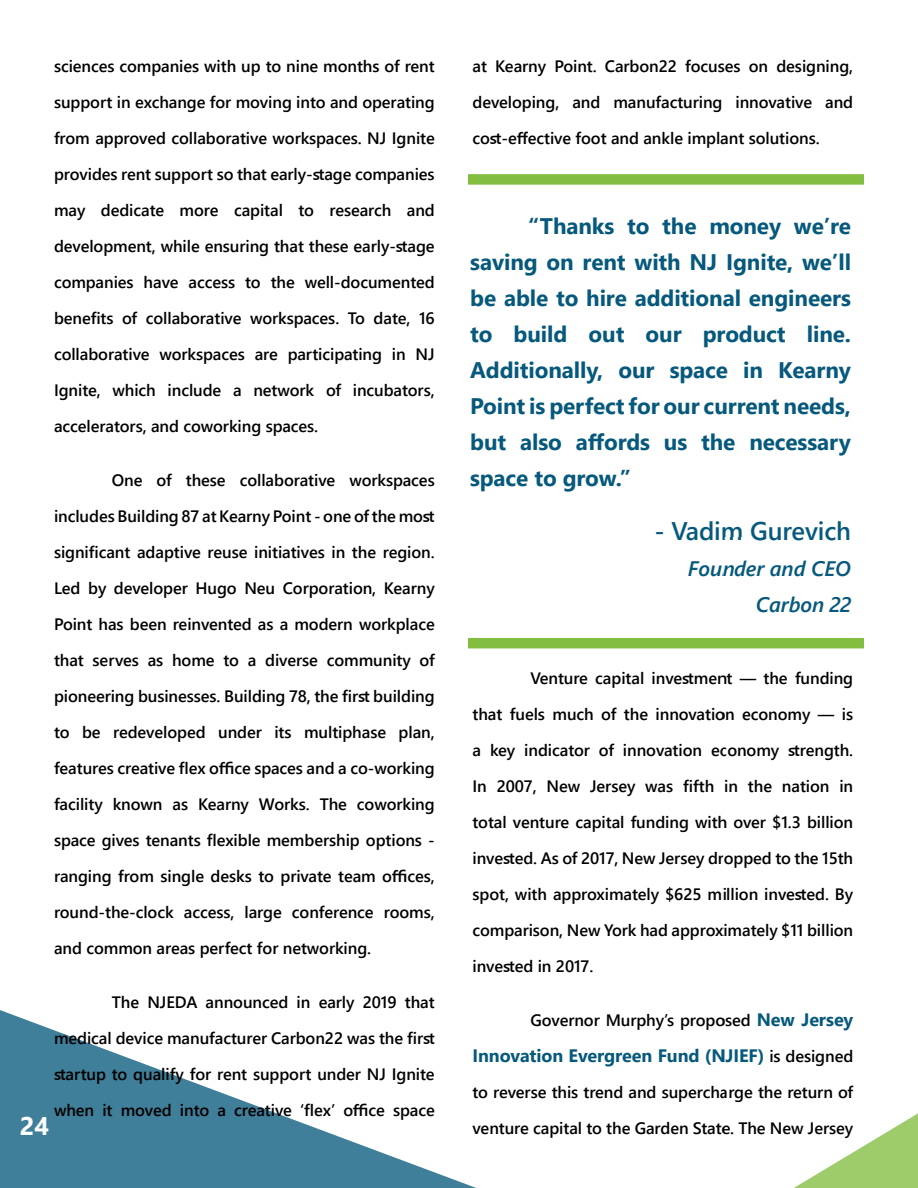
<style>
.page{position:relative;width:918px;height:1188px;background:#fff}
.page>*{position:absolute;margin:0;border:0;box-sizing:border-box;transform-origin:0 0}
.t1{font:600 25.5px "Segoe UI";letter-spacing:-.005em;color:#06597c}
.t2{font:700 25.5px "Segoe UI";color:#fff}
.t3{font:700 22.5px/36px "Segoe UI";letter-spacing:-.005em;color:#06597c;text-align:justify}
.t4{font:italic 600 21px/36px "Segoe UI";letter-spacing:-.005em;color:#06597c;text-align:right}
.t5{font:700 18px "Segoe UI";letter-spacing:-.005em;color:#06597c}
.t6{font:600 16.5px/36px "Segoe UI";letter-spacing:-.005em;color:#000;text-align:justify}
.s1{font-weight:700;font-size:18px;color:#06597c}
.s2{font-weight:600;font-size:16.5px;color:#000}
</style>
<div class="page">
<div style="left:468px;top:174px;width:396px;height:11px;background:#84be41"></div>
<div style="left:468px;top:638px;width:396px;height:10px;background:#84be41"></div>
<svg style="left:0;top:1010px;width:476px;height:178px;fill:#3f7f9a"></svg>
<svg style="left:724px;top:648px;width:194px;height:540px"></svg>
<p class="t6" style="left:54px;top:47px;width:382px">sciences companies with up to nine months of rent support in exchange for moving into and operating from approved collaborative workspaces. NJ Ignite provides rent support so that early-stage companies may dedicate more capital to research and development, while ensuring that these early-stage companies have access to the well-documented benefits of collaborative workspaces. To date, 16 collaborative workspaces are participating in NJ Ignite, which include a network of incubators, accelerators, and coworking spaces.</p>
<p class="t6" style="left:54px;top:461px;width:382px;text-indent:58px">One of these collaborative workspaces includes Building 87 at Kearny Point - one of the most significant adaptive reuse initiatives in the region.<br>Led by developer Hugo Neu Corporation, Kearny Point has been reinvented as a modern workplace that serves as home to a diverse community of pioneering businesses. Building 78, the first building to be redeveloped under its multiphase plan, features creative flex office spaces and a co-working facility known as Kearny Works. The coworking space gives tenants flexible membership options - ranging from single desks to private team offices, round-the-clock access, large conference rooms, and common areas perfect for networking.</p>
<p class="t6" style="left:54px;top:983px;width:382px;text-indent:58px">The NJEDA announced in early 2019 that medical device manufacturer Carbon22 was the first startup to qualify for rent support under NJ Ignite when it moved into a creative ‘flex’ office space</p>
<p class="t6" style="left:473px;top:47px;width:382px">at Kearny Point. Carbon22 focuses on designing, developing, and manufacturing innovative and cost-effective foot and ankle implant solutions.</p>
<p class="t3" style="left:470px;top:206px;width:382px;text-indent:58px">“Thanks to the money we’re saving on rent with NJ Ignite, we’ll be able to hire additional engineers to build out our product line.<br>Additionally, our space in Kearny Point is perfect for our current needs, but also affords us the necessary space to grow.”</p>
<h1 class="t1" style="left:654px;top:507px;width:198px">- Vadim Gurevich</h1>
<p class="t4" style="left:688px;top:547px;width:165px">Founder and CEO<br>Carbon 22</p>
<p class="t6" style="left:473px;top:659px;width:382px;text-indent:58px">Venture capital investment — the funding that fuels much of the innovation economy — is a key indicator of innovation economy strength.<br>In 2007, New Jersey was fifth in the nation in total venture capital funding with over $1.3 billion invested. As of 2017, New Jersey dropped to the 15th spot, with approximately $625 million invested. By comparison, New York had approximately $11 billion invested in 2017.</p>
<p class="t6" style="left:530px;top:1001px;width:324px">Governor Murphy’s proposed <span class="s1">New Jersey</span></p>
<p class="t5" style="left:473px;top:1039px;width:382px">Innovation Evergreen Fund (NJIEF) <span class="s2">is designed</span></p>
<p class="t6" style="left:473px;top:1073px;width:382px">to reverse this trend and supercharge the return of</p>
<h1 class="t2" style="left:20px;top:1102px;width:31px">24</h1>
<p class="t6" style="left:473px;top:1109px;width:382px">venture capital to the Garden State. The New Jersey</p>
</div>
